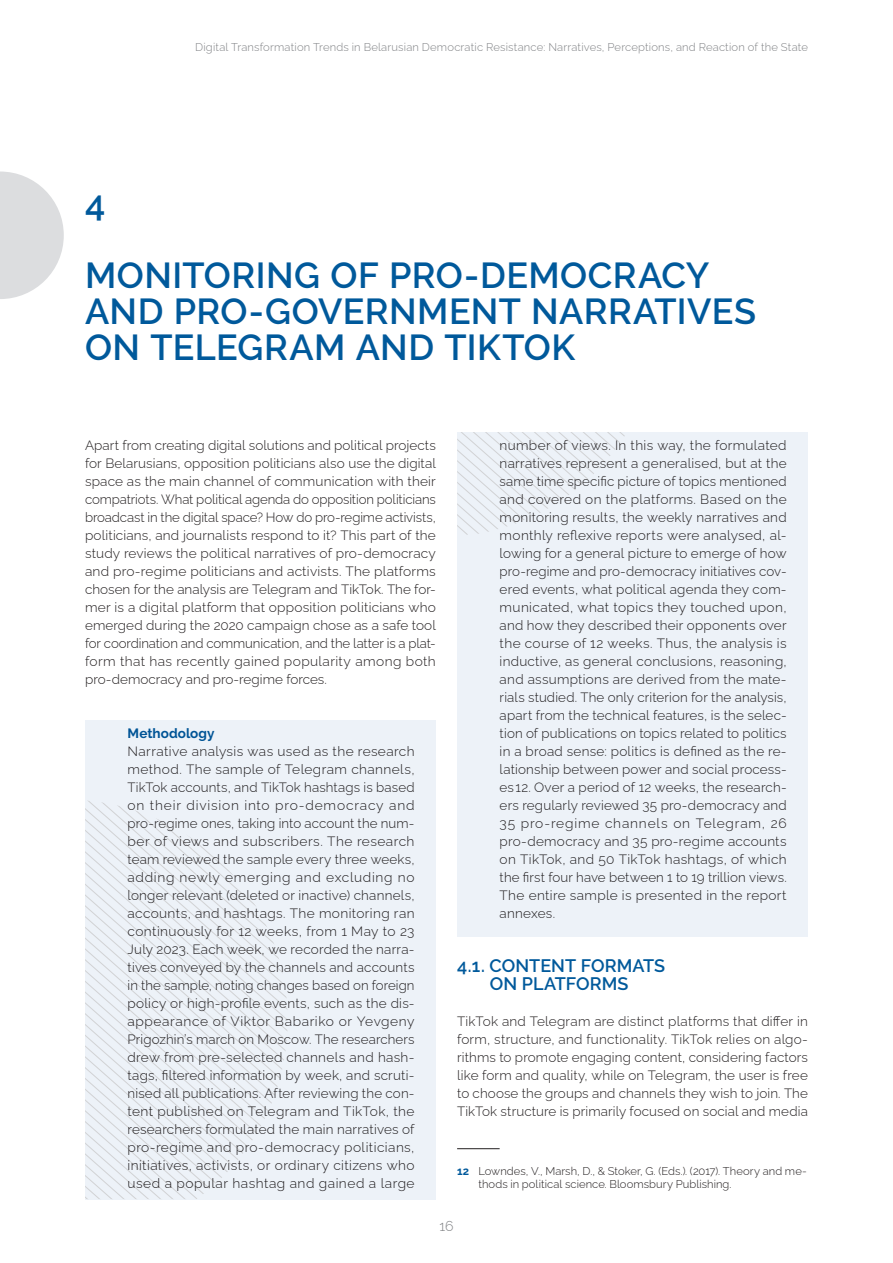
<style>
.page{position:relative;width:893px;height:1263px;background:#fff}
.page>*{position:absolute;margin:0;border:0;box-sizing:border-box;transform-origin:0 0}
.H4__24__Kapitel_-_Themenfarbe_Pantone__l{font:600 36px/36px "Raleway";letter-spacing:.01em;color:#00599b}
.Заголовок_1{font:600 18px/18px "Raleway";color:#00599b;text-align:center}
.t1{font:300 14.1px "Raleway";color:#808285}
.FT_Blocksatz{font:300 13.5px/18px "Raleway";letter-spacing:.02em;color:#231f20;text-align:justify}
.FT_Blocksatz-2{font:700 13.5px "Raleway";letter-spacing:.005em;color:#00599b}
.t2{font:300 11.25px "Raleway";letter-spacing:.015em;color:#808285}
.посилання_1_copy{font:300 11.25px/13.5px "Raleway";letter-spacing:.005em;color:#231f20}
.s1{font-weight:700;color:#00599b}
</style>
<div class="page">
<hr style="left:457px;top:1148px;width:43px;height:1px;background:#231f20">
<svg style="left:0;top:171px;width:64px;height:128px"></svg>
<div style="left:85px;top:720px;width:351px;height:479px;background:#edf2f8"></div>
<svg style="left:85px;top:801px;width:203px;height:398px"></svg>
<div style="left:457px;top:432px;width:351px;height:504px;background:#edf2f8"></div>
<svg style="left:457px;top:432px;width:168px;height:103px"></svg>
<p class="H4__24__Kapitel_-_Themenfarbe_Pantone__l" style="left:85px;top:185px;width:22px">4</p>
<p class="t2" style="left:195px;top:38px;width:614px">Digital Transformation Trends in Belarusian Democratic Resistance: Narratives, Perceptions, and Reaction of the State</p>
<p class="H4__24__Kapitel_-_Themenfarbe_Pantone__l" style="left:85px;top:257px;width:673px">MONITORING OF PRO-DEMOCRACY<br>AND PRO-GOVERNMENT NARRATIVES<br>ON TELEGRAM AND TIKTOK</p>
<p class="FT_Blocksatz" style="left:85px;top:435px;width:352px">Apart from creating digital solutions and political projects for Belarusians, opposition politicians also use the digital space as the main channel of communication with their compatriots. What political agenda do opposition politicians broadcast in the digital space? How do pro-regime activists, politicians, and journalists respond to it? This part of the study reviews the political narratives of pro-democracy and pro-regime politicians and activists. The platforms chosen for the analysis are Telegram and TikTok. The for&shy;mer is a digital platform that opposition politicians who emerged during the 2020 campaign chose as a safe tool for coordination and communication, and the latter is a plat&shy;form that has recently gained popularity among both pro-democracy and pro-regime forces.</p>
<p class="FT_Blocksatz-2" style="left:128px;top:726px;width:89px">Methodology</p>
<p class="FT_Blocksatz" style="left:128px;top:741px;width:289px">Narrative analysis was used as the research method. The sample of Telegram channels, TikTok accounts, and TikTok hashtags is based on their division into pro-democracy and pro-regime ones, taking into account the num&shy;ber of views and subscribers. The research team reviewed the sample every three weeks, adding newly emerging and excluding no longer relevant (deleted or inactive) channels, accounts, and hashtags. The monitoring ran continuously for 12 weeks, from 1 May to 23<br>July 2023. Each week, we recorded the narra&shy;tives conveyed by the channels and accounts in the sample, noting changes based on foreign policy or high-profile events, such as the dis&shy;appearance of Viktor Babariko or Yevgeny Prigozhin’s march on Moscow. The researchers drew from pre-selected channels and hash&shy;tags, filtered information by week, and scruti&shy;nised all publications. After reviewing the con&shy;tent published on Telegram and TikTok, the researchers formulated the main narratives of pro-regime and pro-democracy politicians, initiatives, activists, or ordinary citizens who used a popular hashtag and gained a large</p>
<p class="FT_Blocksatz" style="left:500px;top:435px;width:289px">number of views. In this way, the formulated narratives represent a generalised, but at the same time specific picture of topics mentioned and covered on the platforms. Based on the monitoring results, the weekly narratives and monthly reflexive reports were analysed, al&shy;lowing for a general picture to emerge of how pro-regime and pro-democracy initiatives cov&shy;ered events, what political agenda they com&shy;municated, what topics they touched upon, and how they described their opponents over the course of 12 weeks. Thus, the analysis is inductive, as general conclusions, reasoning, and assumptions are derived from the mate&shy;rials studied. The only criterion for the analysis, apart from the technical features, is the selec&shy;tion of publications on topics related to politics in a broad sense: politics is defined as the re&shy;lationship between power and social process&shy;es 12. Over a period of 12 weeks, the research&shy;ers regularly reviewed 35 pro-democracy and 35 pro-regime channels on Telegram, 26 pro-democracy and 35 pro-regime accounts on TikTok, and 50 TikTok hashtags, of which the first four have between 1 to 19 trillion views.<br>The entire sample is presented in the report annexes.</p>
<p class="Заголовок_1" style="left:457px;top:957px;width:210px">4.1. CONTENT FORMATS<br>ON PLATFORMS</p>
<p class="FT_Blocksatz" style="left:457px;top:1011px;width:352px">TikTok and Telegram are distinct platforms that differ in form, structure, and functionality. TikTok relies on algo&shy;rithms to promote engaging content, considering factors like form and quality, while on Telegram, the user is free to choose the groups and channels they wish to join. The TikTok structure is primarily focused on social and media</p>
<p class="посилання_1_copy" style="left:478px;top:1163px;width:330px;text-indent:-21px"><span class="s1">12</span> Lowndes, V., Marsh, D., &amp; Stoker, G. (Eds.). (2017). Theory and me&shy;thods in political science. Bloomsbury Publishing.</p>
<p class="t1" style="left:439px;top:1215px;width:16px">16</p>
</div>
